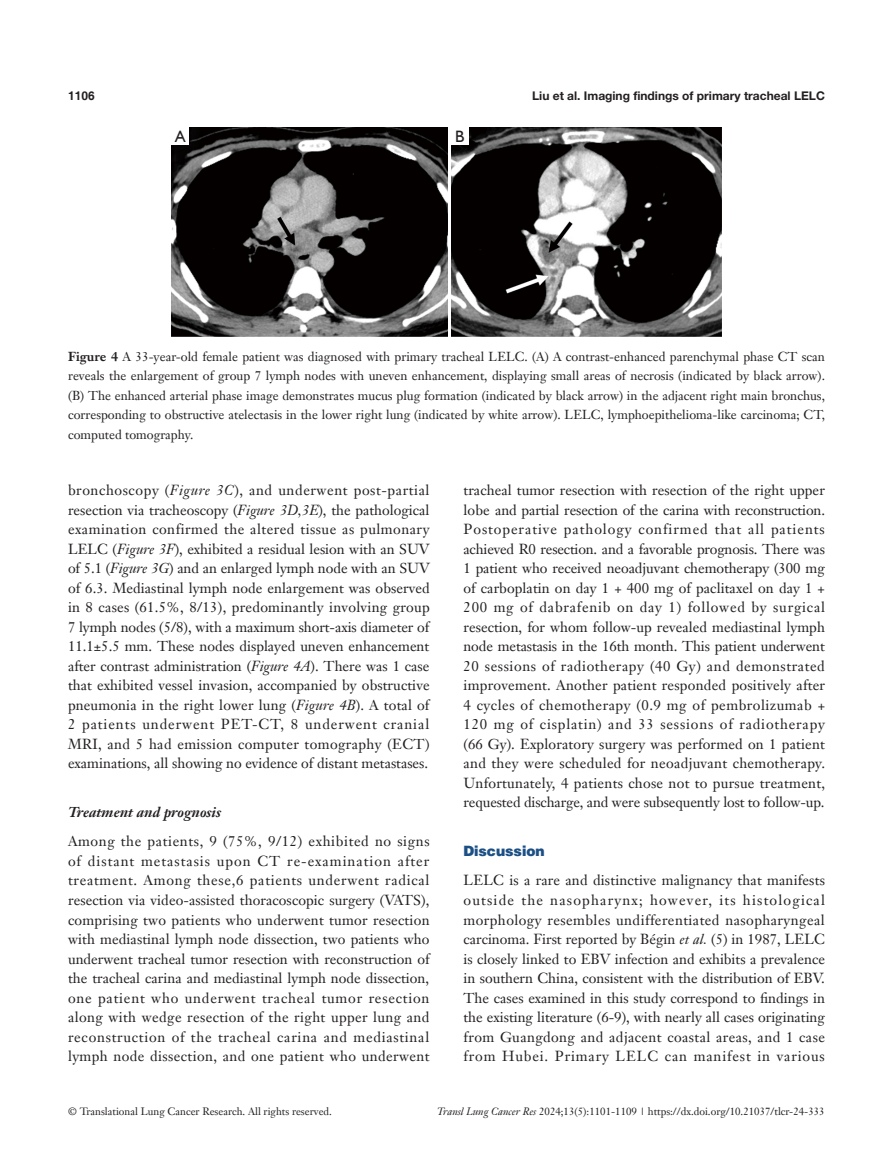
<style>
.page{position:relative;width:893px;height:1170px;background:#fff}
.page>*{position:absolute;margin:0;border:0;box-sizing:border-box;transform-origin:0 0}
.Cite{font:16.5px "Humanist 521 BT";color:#231f20}
.t1{font:14.25px/19.5px "Janson Text LT";letter-spacing:.015em;color:#231f20;text-align:justify}
._2ji-6_5{font:italic 700 14.25px "Janson Text LT";color:#231f20}
._1ji-6_5{font:900 14.25px "Helvetica";color:#1c5085}
.四级标题粗斜_上下不空行{font:12.75px/19.5px "Janson Text LT";color:#231f20;text-align:justify}
.t2{font:700 12px "Helvetica Neue LT Pro";color:#231f20}
.t3{font:700 12px "Helvetica";color:#231f20}
.t4{font:10.5px "Janson Text LT";color:#231f20}
.s1{font-weight:700}
.s2{font-style:italic}
</style>
<div class="page">
<img style="left:172px;top:128px;width:275px;height:209px">
<img style="left:451px;top:128px;width:270px;height:209px">
<div style="left:172px;top:128px;width:17px;height:17px;background:#fff"></div>
<div style="left:451px;top:128px;width:17px;height:17px;background:#fff"></div>
<p class="t3" style="left:68px;top:88px;width:28px">1106</p>
<p class="t2" style="left:532px;top:88px;width:294px">Liu et al. Imaging findings of primary tracheal LELC</p>
<p class="Cite" style="left:175px;top:126px;width:12px">A</p>
<p class="Cite" style="left:455px;top:126px;width:11px">B</p>
<p class="四级标题粗斜_上下不空行" style="left:68px;top:346px;width:758px"><span class="s1">Figure 4</span> A 33-year-old female patient was diagnosed with primary tracheal LELC. (A) A contrast-enhanced parenchymal phase CT scan reveals the enlargement of group 7 lymph nodes with uneven enhancement, displaying small areas of necrosis (indicated by black arrow). (B) The enhanced arterial phase image demonstrates mucus plug formation (indicated by black arrow) in the adjacent right main bronchus, corresponding to obstructive atelectasis in the lower right lung (indicated by white arrow). LELC, lymphoepithelioma-like carcinoma; CT, computed tomography.</p>
<p class="t1" style="left:68px;top:480px;width:363px">bronchoscopy (<span class="s2">Figure 3C</span>), and underwent post-partial resection via tracheoscopy (<span class="s2">Figure 3D,3E</span>), the pathological examination confirmed the altered tissue as pulmonary LELC (<span class="s2">Figure 3F</span>), exhibited a residual lesion with an SUV of 5.1 (<span class="s2">Figure 3G</span>) and an enlarged lymph node with an SUV of 6.3. Mediastinal lymph node enlargement was observed in 8 cases (61.5%, 8/13), predominantly involving group 7 lymph nodes (5/8), with a maximum short-axis diameter of 11.1±5.5 mm. These nodes displayed uneven enhancement after contrast administration (<span class="s2">Figure 4A</span>). There was 1 case that exhibited vessel invasion, accompanied by obstructive pneumonia in the right lower lung (<span class="s2">Figure 4B</span>). A total of 2 patients underwent PET-CT, 8 underwent cranial MRI, and 5 had emission computer tomography (ECT) examinations, all showing no evidence of distant metastases.</p>
<p class="_2ji-6_5" style="left:68px;top:803px;width:155px">Treatment and prognosis</p>
<p class="t1" style="left:68px;top:831px;width:363px">Among the patients, 9 (75%, 9/12) exhibited no signs of distant metastasis upon CT re-examination after treatment. Among these,6 patients underwent radical resection via video-assisted thoracoscopic surgery (VATS), comprising two patients who underwent tumor resection with mediastinal lymph node dissection, two patients who underwent tracheal tumor resection with reconstruction of the tracheal carina and mediastinal lymph node dissection, one patient who underwent tracheal tumor resection along with wedge resection of the right upper lung and reconstruction of the tracheal carina and mediastinal lymph node dissection, and one patient who underwent</p>
<p class="t1" style="left:463px;top:480px;width:363px">tracheal tumor resection with resection of the right upper lobe and partial resection of the carina with reconstruction.<br>Postoperative pathology confirmed that all patients achieved R0 resection. and a favorable prognosis. There was 1 patient who received neoadjuvant chemotherapy (300 mg of carboplatin on day 1 + 400 mg of paclitaxel on day 1 + 200 mg of dabrafenib on day 1) followed by surgical resection, for whom follow-up revealed mediastinal lymph node metastasis in the 16th month. This patient underwent 20 sessions of radiotherapy (40 Gy) and demonstrated improvement. Another patient responded positively after 4 cycles of chemotherapy (0.9 mg of pembrolizumab + 120 mg of cisplatin) and 33 sessions of radiotherapy (66 Gy). Exploratory surgery was performed on 1 patient and they were scheduled for neoadjuvant chemotherapy.<br>Unfortunately, 4 patients chose not to pursue treatment, requested discharge, and were subsequently lost to follow-up.</p>
<p class="_1ji-6_5" style="left:463px;top:841px;width:83px">Discussion</p>
<p class="t1" style="left:463px;top:870px;width:363px">LELC is a rare and distinctive malignancy that manifests outside the nasopharynx; however, its histological morphology resembles undifferentiated nasopharyngeal carcinoma. First reported by Bégin <span class="s2">et al.</span> (5) in 1987, LELC is closely linked to EBV infection and exhibits a prevalence in southern China, consistent with the distribution of EBV.<br>The cases examined in this study correspond to findings in the existing literature (6-9), with nearly all cases originating from Guangdong and adjacent coastal areas, and 1 case from Hubei. Primary LELC can manifest in various</p>
<p class="t4" style="left:68px;top:1104px;width:265px">© Translational Lung Cancer Research. All rights reserved.</p>
<p class="t4" style="left:437px;top:1104px;width:389px"><span class="s2">Transl Lung Cancer Res</span> 2024;13(5):1101-1109 | https://dx.doi.org/10.21037/tlcr-24-333</p>
</div>
